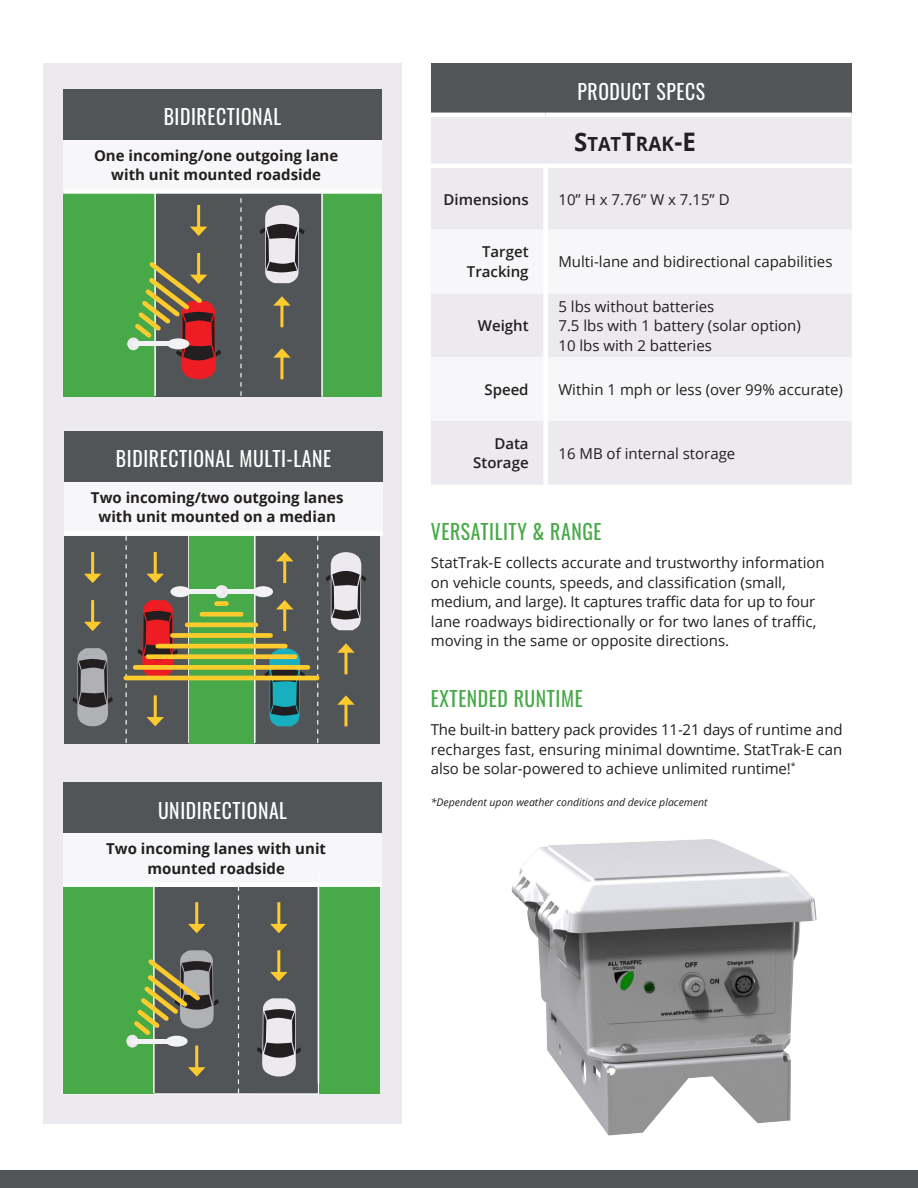
<style>
.page{position:relative;width:918px;height:1188px;background:#fff}
.page>*{position:absolute;margin:0;border:0;box-sizing:border-box;transform-origin:0 0}
.body_copy{font:700 25.5px "Open Sans";color:#231f20;scale:.94 1}
.H2_15_20{font:21px "Oswald";letter-spacing:.03em;color:#fff;scale:.94 1}
.H2_15_20-2{font:21px "Oswald";letter-spacing:.03em;color:#47a947;scale:.94 1}
.body_copy-2{font:15px/19.5px "Open Sans";color:#231f20}
.body_copy-3{font:700 15px/19.5px "Open Sans";color:#231f20;text-align:center}
.body_copy-4{font:600 15px/19.5px "Open Sans";color:#231f20;text-align:right}
.body_copy-5{font:italic 10.5px "Open Sans";color:#231f20}
.s1{font-size:19.35px}
.s2{font-size:19.95px}
.s3{font-size:26.25px}
</style>
<div class="page">
<img style="left:511px;top:839px;width:306px;height:297px">
<div style="left:43px;top:64px;width:359px;height:1060px;background:#eceaef"></div>
<div style="left:0;top:1171px;width:918px;height:17px;background:#515557"></div>
<div style="left:251px;top:189px;width:131px;height:208px;background:#47a947"></div>
<div style="left:431px;top:64px;width:421px;height:51px;background:#515557"></div>
<div style="left:431px;top:117px;width:421px;height:368px;background:#eceaef"></div>
<svg style="left:431px;top:230px;width:421px;height:191px"></svg>
<div style="left:543px;top:168px;width:5px;height:62px;background:#fff"></div>
<div style="left:543px;top:230px;width:5px;height:63px;background:#fff"></div>
<div style="left:543px;top:293px;width:5px;height:64px;background:#fff"></div>
<div style="left:543px;top:357px;width:5px;height:64px;background:#fff"></div>
<div style="left:543px;top:421px;width:5px;height:64px;background:#fff"></div>
<hr style="left:431px;top:113px;width:115px;height:4px;background:#fff">
<hr style="left:546px;top:113px;width:306px;height:4px;background:#fff">
<hr style="left:431px;top:164px;width:115px;height:4px;background:#fff">
<hr style="left:546px;top:164px;width:306px;height:4px;background:#fff">
<div style="left:63px;top:189px;width:259px;height:208px;background:#515557"></div>
<div style="left:63px;top:189px;width:92px;height:208px;background:#47a947"></div>
<hr style="left:154px;top:189px;width:2px;height:207px;background:#fff">
<svg style="left:240px;top:198px;width:2px;height:198px"></svg>
<hr style="left:197px;top:205px;width:3px;height:24px;background:#fecb2f">
<svg style="left:190px;top:227px;width:17px;height:9px"></svg>
<hr style="left:280px;top:355px;width:3px;height:24px;background:#fecb2f">
<svg style="left:273px;top:348px;width:18px;height:10px"></svg>
<hr style="left:280px;top:303px;width:3px;height:24px;background:#fecb2f">
<svg style="left:273px;top:296px;width:18px;height:10px"></svg>
<svg style="left:259px;top:205px;width:46px;height:78px"></svg>
<div style="left:127px;top:338px;width:12px;height:12px;background:#eceaef;border-radius:50%"></div>
<hr style="left:197px;top:253px;width:3px;height:24px;background:#fecb2f">
<svg style="left:131px;top:258px;width:90px;height:122px"></svg>
<div style="left:63px;top:89px;width:319px;height:51px;background:#515557"></div>
<div style="left:63px;top:140px;width:319px;height:51px;background:#f7f7f9"></div>
<div style="left:63px;top:189px;width:319px;height:5px;background:#fff"></div>
<div style="left:64px;top:536px;width:316px;height:208px;background:#515557"></div>
<hr style="left:188px;top:536px;width:2px;height:207px;background:#fff">
<svg style="left:317px;top:536px;width:1px;height:207px"></svg>
<hr style="left:344px;top:702px;width:3px;height:24px;background:#fecb2f">
<svg style="left:337px;top:695px;width:18px;height:10px"></svg>
<hr style="left:344px;top:650px;width:3px;height:24px;background:#fecb2f">
<svg style="left:337px;top:643px;width:18px;height:10px"></svg>
<svg style="left:326px;top:552px;width:40px;height:78px"></svg>
<svg style="left:72px;top:648px;width:41px;height:79px"></svg>
<hr style="left:91px;top:552px;width:3px;height:24px;background:#fecb2f">
<svg style="left:84px;top:574px;width:17px;height:9px"></svg>
<hr style="left:91px;top:600px;width:3px;height:24px;background:#fecb2f">
<svg style="left:84px;top:622px;width:17px;height:9px"></svg>
<svg style="left:126px;top:536px;width:1px;height:207px"></svg>
<svg style="left:264px;top:648px;width:41px;height:78px"></svg>
<div style="left:189px;top:536px;width:66px;height:208px;background:#47a947"></div>
<hr style="left:254px;top:536px;width:2px;height:207px;background:#fff">
<svg style="left:137px;top:600px;width:41px;height:76px"></svg>
<hr style="left:154px;top:552px;width:3px;height:24px;background:#fecb2f">
<svg style="left:147px;top:574px;width:17px;height:9px"></svg>
<hr style="left:154px;top:695px;width:3px;height:25px;background:#fecb2f">
<svg style="left:147px;top:717px;width:17px;height:9px"></svg>
<hr style="left:283px;top:607px;width:3px;height:24px;background:#fecb2f">
<svg style="left:276px;top:600px;width:17px;height:9px"></svg>
<hr style="left:283px;top:559px;width:3px;height:24px;background:#fecb2f">
<svg style="left:276px;top:552px;width:17px;height:9px"></svg>
<div style="left:135px;top:665px;width:173px;height:5px;background:#fecb2f"></div>
<div style="left:148px;top:654px;width:147px;height:5px;background:#fecb2f"></div>
<hr style="left:158px;top:644px;width:127px;height:4px;background:#fecb2f">
<div style="left:172px;top:633px;width:99px;height:5px;background:#fecb2f"></div>
<hr style="left:187px;top:623px;width:69px;height:4px;background:#fecb2f">
<div style="left:202px;top:612px;width:39px;height:5px;background:#fecb2f"></div>
<div style="left:217px;top:601px;width:9px;height:5px;background:#fecb2f"></div>
<hr style="left:126px;top:676px;width:191px;height:4px;background:#fecb2f">
<div style="left:253px;top:586px;width:20px;height:11px;background:#f3f2f5;border-radius:50%"></div>
<svg style="left:217px;top:585px;width:11px;height:13px"></svg>
<hr style="left:222px;top:590px;width:48px;height:4px;background:#f3f2f5">
<div style="left:170px;top:586px;width:20px;height:11px;background:#f3f2f5;border-radius:50%"></div>
<div style="left:215px;top:585px;width:11px;height:13px;background:#eceaef;border-radius:50%"></div>
<hr style="left:173px;top:590px;width:49px;height:4px;background:#f3f2f5">
<div style="left:64px;top:431px;width:319px;height:51px;background:#515557"></div>
<div style="left:64px;top:482px;width:319px;height:51px;background:#f7f7f9"></div>
<div style="left:64px;top:531px;width:319px;height:5px;background:#fff"></div>
<div style="left:253px;top:886px;width:127px;height:208px;background:#47a947"></div>
<div style="left:63px;top:886px;width:256px;height:208px;background:#515557;border:1px solid #fff"></div>
<div style="left:63px;top:886px;width:91px;height:208px;background:#47a947"></div>
<hr style="left:153px;top:886px;width:2px;height:207px;background:#fff">
<svg style="left:238px;top:887px;width:1px;height:206px"></svg>
<hr style="left:195px;top:902px;width:3px;height:25px;background:#fecb2f">
<svg style="left:188px;top:924px;width:17px;height:9px"></svg>
<hr style="left:195px;top:1046px;width:3px;height:24px;background:#fecb2f">
<svg style="left:188px;top:1067px;width:17px;height:10px"></svg>
<hr style="left:277px;top:902px;width:3px;height:25px;background:#fecb2f">
<svg style="left:270px;top:924px;width:18px;height:9px"></svg>
<hr style="left:277px;top:950px;width:3px;height:25px;background:#fecb2f">
<svg style="left:270px;top:972px;width:18px;height:9px"></svg>
<svg style="left:257px;top:998px;width:44px;height:79px"></svg>
<div style="left:166px;top:1036px;width:22px;height:11px;background:#f3f2f5;border-radius:50%"></div>
<div style="left:126px;top:1035px;width:12px;height:13px;background:#eceaef;border-radius:50%"></div>
<hr style="left:132px;top:1039px;width:53px;height:4px;background:#f3f2f5">
<svg style="left:130px;top:950px;width:89px;height:89px"></svg>
<div style="left:63px;top:783px;width:319px;height:51px;background:#515557"></div>
<div style="left:63px;top:834px;width:319px;height:51px;background:#f7f7f9"></div>
<div style="left:63px;top:882px;width:319px;height:5px;background:#fff"></div>
<hr style="left:321px;top:194px;width:2px;height:203px;background:#fff">
<hr style="left:318px;top:874px;width:1px;height:209px;background:#fff">
<p class="H2_15_20" style="left:164px;top:98px;width:127px">BIDIRECTIONAL</p>
<p class="body_copy-3" style="left:94px;top:145px;width:246px">One incoming/one outgoing lane with unit mounted roadside</p>
<p class="H2_15_20" style="left:116px;top:440px;width:231px">BIDIRECTIONAL MULTI-LANE</p>
<p class="body_copy-3" style="left:91px;top:487px;width:254px">Two incoming/two outgoing lanes with unit mounted on a median</p>
<p class="H2_15_20" style="left:158px;top:791px;width:139px">UNIDIRECTIONAL</p>
<p class="body_copy-3" style="left:106px;top:838px;width:221px">Two incoming lanes with unit mounted roadside</p>
<p class="H2_15_20" style="left:577px;top:72px;width:137px">PRODUCT SPECS</p>
<p class="body_copy" style="left:574px;top:124px;width:131px">S<span class="s1">TAT</span>T<span class="s2">RAK</span><span class="s3">-</span>E</p>
<p class="body_copy-4" style="left:443px;top:189px;width:87px">Dimensions</p>
<p class="body_copy-2" style="left:558px;top:189px;width:173px">10” H x 7.76” W x 7.15” D</p>
<p class="body_copy-4" style="left:467px;top:242px;width:63px">Target<br>Tracking</p>
<p class="body_copy-2" style="left:558px;top:252px;width:276px">Multi-lane and bidirectional capabilities</p>
<p class="body_copy-4" style="left:478px;top:316px;width:52px">Weight</p>
<p class="body_copy-2" style="left:558px;top:296px;width:244px">5 lbs without batteries<br>7.5 lbs with 1 battery (solar option)<br>10 lbs with 2 batteries</p>
<p class="body_copy-4" style="left:484px;top:379px;width:46px">Speed</p>
<p class="body_copy-2" style="left:558px;top:379px;width:286px">Within 1 mph or less (over 99% accurate)</p>
<p class="body_copy-4" style="left:473px;top:433px;width:57px">Data<br>Storage</p>
<p class="body_copy-2" style="left:558px;top:443px;width:178px">16 MB of internal storage</p>
<p class="H2_15_20-2" style="left:431px;top:513px;width:183px">VERSATILITY &amp; RANGE</p>
<p class="body_copy-2" style="left:431px;top:553px;width:395px">StatTrak-E collects accurate and trustworthy information on vehicle counts, speeds, and classification (small, medium, and large). It captures traffic data for up to four lane roadways bidirectionally or for two lanes of traffic, moving in the same or opposite directions.</p>
<p class="H2_15_20-2" style="left:431px;top:680px;width:163px">EXTENDED RUNTIME</p>
<p class="body_copy-2" style="left:431px;top:720px;width:413px;text-align:justify">The built-in battery pack provides 11-21 days of runtime and recharges fast, ensuring minimal downtime. StatTrak-E can also be solar-powered to achieve unlimited runtime!<sup>*</sup></p>
<p class="body_copy-5" style="left:431px;top:795px;width:278px">*Dependent upon weather conditions and device placement</p>
</div>
